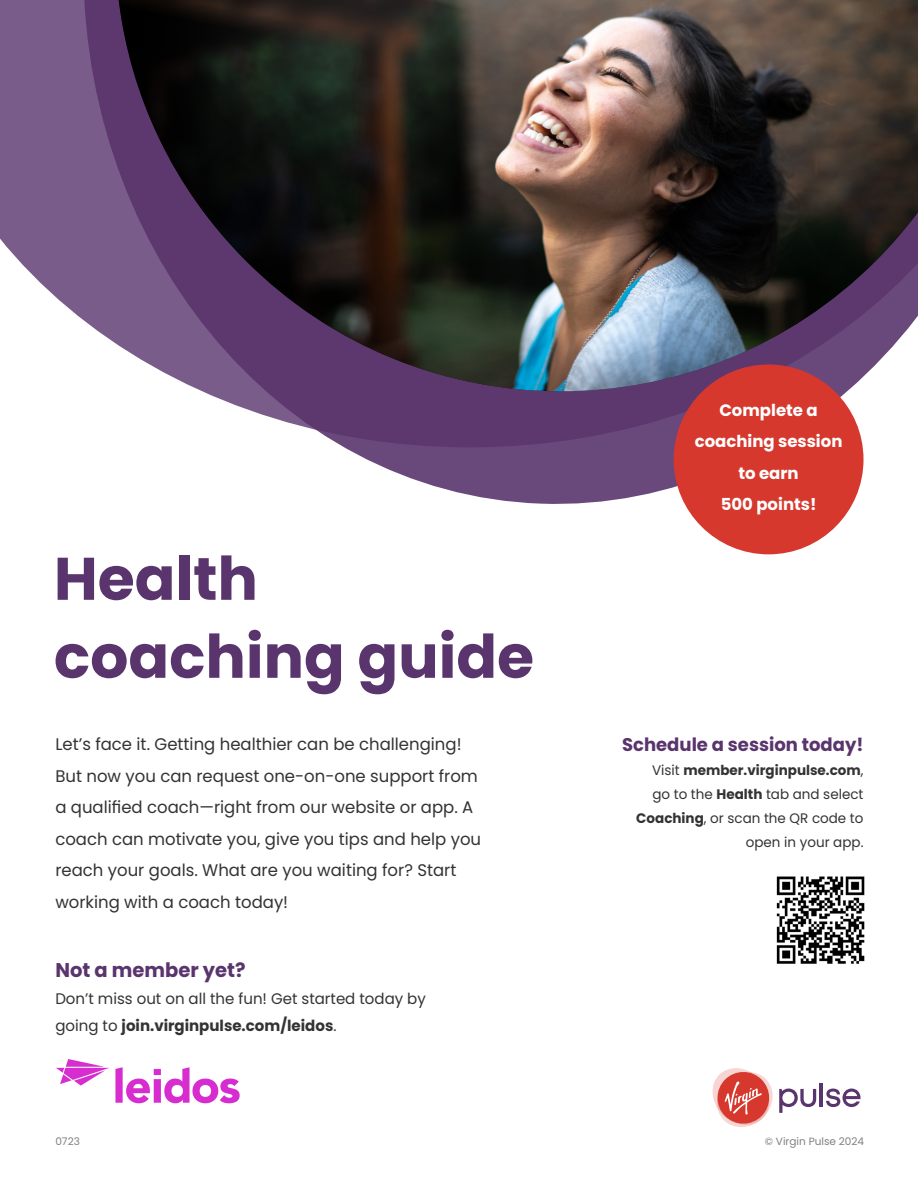
<style>
.page{position:relative;width:918px;height:1188px;background:#fff}
.page>*{position:absolute;margin:0;border:0;box-sizing:border-box;transform-origin:0 0}
.t1{font:700 60px/78px "Poppins";color:#59346d}
.t2{font:700 19.95px "Poppins";color:#59346d}
.t3{font:700 18.3px "Poppins";color:#59346d}
.t4{font:16.8px/31.5px "Poppins";color:#323332}
.t5{font:700 16.5px/31.5px "Poppins";color:#fff;text-align:center}
.t6{font:15.3px/27px "Poppins";color:#323332}
.t7{font:13.8px/24px "Poppins";color:#323332;text-align:right}
.t8{font:10.5px "Poppins";color:#837f7e}
.s1{font-weight:700}
</style>
<div class="page">
<svg style="left:0;top:0;width:72px;height:311px;background:#886d96"></svg>
<svg style="left:324px;top:435px;width:532px;height:78px;fill:#69487b"></svg>
<svg style="left:72px;top:0;width:621px;height:435px"></svg>
<img style="left:119px;top:0;width:799px;height:401px">
<div style="left:674px;top:364px;width:190px;height:190px;background:#d7382e;border-radius:50%"></div>
<svg style="left:713px;top:1068px;width:60px;height:59px"></svg>
<hr style="left:820px;top:1083px;width:3px;height:24px;background:#59346d">
<svg style="left:779px;top:1089px;width:37px;height:24px"></svg>
<svg style="left:826px;top:1089px;width:35px;height:18px"></svg>
<img style="left:776px;top:876px;width:89px;height:88px">
<img style="left:56px;top:1059px;width:184px;height:45px">
<p class="t1" style="left:54px;top:540px;width:482px">Health coaching guide</p>
<p class="t4" style="left:55px;top:729px;width:427px">Let’s face it. Getting healthier can be challenging!<br>But now you can request one-on-one support from a qualified coach—right from our website or app. A coach can motivate you, give you tips and help you reach your goals. What are you waiting for? Start working with a coach today!</p>
<p class="t2" style="left:55px;top:958px;width:192px">Not a member yet?</p>
<p class="t6" style="left:55px;top:985px;width:372px">Don’t miss out on all the fun! Get started today by going to <span class="s1">join.virginpulse.com/leidos</span>.</p>
<p class="t5" style="left:695px;top:394px;width:149px">Complete a coaching session to earn<br>500 points!</p>
<p class="t3" style="left:622px;top:734px;width:243px">Schedule a session today!</p>
<p class="t7" style="left:636px;top:758px;width:229px">Visit <span class="s1">member.virginpulse.com</span>, go to the <span class="s1">Health</span> tab and select<br><span class="s1">Coaching</span>, or scan the QR code to open in your app.</p>
<p class="t8" style="left:55px;top:1135px;width:26px">0723</p>
<p class="t8" style="left:765px;top:1135px;width:101px">© Virgin Pulse 2024</p>
</div>
